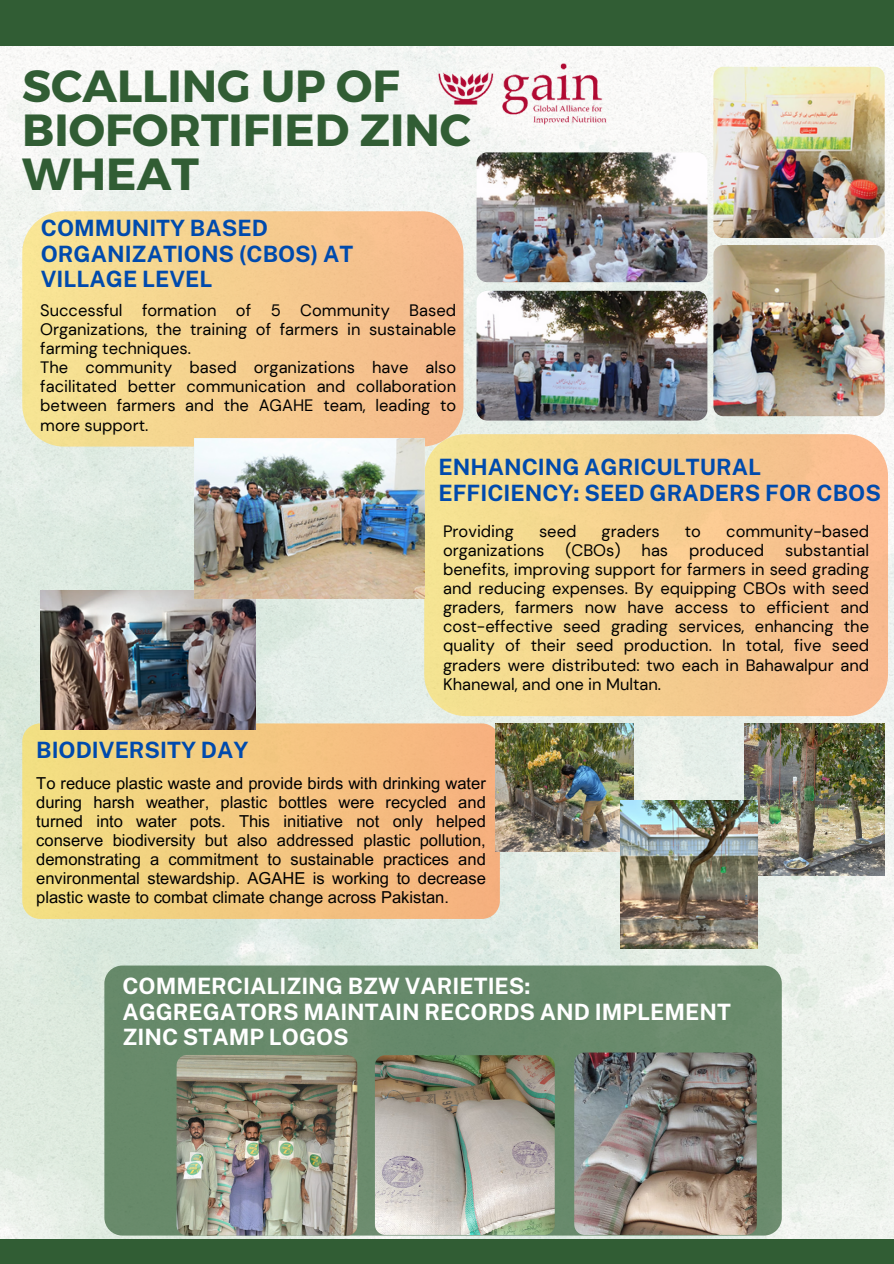
<style>
.page{position:relative;width:894px;height:1264px;background:#fff}
.page>*{position:absolute;margin:0;border:0;box-sizing:border-box;transform-origin:0 0}
.t1{font:700 45px/43.8px "Montserrat";color:#315d34}
.t2{font:700 22.5px/25.8px "Public Sans";color:#004aad}
.t3{font:700 22.5px/25.5px "Public Sans";color:#fff}
.t4{font:16.5px/19.2px "DM Sans";color:#000;text-align:justify}
.t5{font:16.5px/19.2px "Arial MT Pro";color:#000;text-align:justify}
</style>
<div class="page">
<img style="left:0;top:45px;width:893px;height:1193px">
<img style="left:713px;top:67px;width:171px;height:171px;border-radius:10px">
<img style="left:476px;top:152px;width:231px;height:130px;border-radius:11px">
<div style="left:22px;top:723px;width:477px;height:196px;background:linear-gradient(to right,#f0df82,#f6af7f);border-radius:18px"></div>
<div style="left:104px;top:965px;width:677px;height:270px;background:#688a6b"></div>
<div style="left:0;top:0;width:893px;height:45px;background:#315d34"></div>
<div style="left:0;top:1238px;width:893px;height:25px;background:#315d34"></div>
<svg style="left:22px;top:211px;width:441px;height:235px;background:#f5ce90"></svg>
<img style="left:435px;top:45px;width:174px;height:97px">
<img style="left:713px;top:245px;width:171px;height:171px;border-radius:10px">
<img style="left:476px;top:291px;width:231px;height:129px;border-radius:11px">
<svg style="left:424px;top:434px;width:463px;height:282px;background:#f5ce90"></svg>
<img style="left:41px;top:590px;width:215px;height:139px">
<img style="left:194px;top:438px;width:230px;height:160px">
<img style="left:495px;top:723px;width:138px;height:128px">
<img style="left:744px;top:723px;width:140px;height:152px">
<img style="left:620px;top:801px;width:137px;height:147px">
<img style="left:375px;top:1055px;width:179px;height:179px;border-radius:10px">
<img style="left:176px;top:1054px;width:181px;height:181px;border-radius:10px">
<img style="left:574px;top:1052px;width:182px;height:182px;border-radius:10px">
<h1 class="t1" style="left:22px;top:62px;width:450px">SCALLING UP OF<br>BIOFORTIFIED ZINC<br>WHEAT</h1>
<p class="t2" style="left:41px;top:215px;width:314px">COMMUNITY BASED<br>ORGANIZATIONS (CBOS) AT<br>VILLAGE LEVEL</p>
<p class="t4" style="left:40px;top:300px;width:417px">Successful formation of 5 Community Based Organizations, the training of farmers in sustainable farming techniques.</p>
<p class="t4" style="left:40px;top:358px;width:417px">The community based organizations have also facilitated better communication and collaboration between farmers and the AGAHE team, leading to more support.</p>
<p class="t2" style="left:438px;top:454px;width:444px">ENHANCING AGRICULTURAL<br>EFFICIENCY: SEED GRADERS FOR CBOS</p>
<p class="t2" style="left:36px;top:736px;width:213px">BIODIVERSITY DAY</p>
<p class="t4" style="left:443px;top:521px;width:72px">Providing</p>
<p class="t4" style="left:539px;top:521px;width:39px">seed</p>
<p class="t4" style="left:601px;top:521px;width:59px">graders</p>
<p class="t4" style="left:684px;top:521px;width:18px">to</p>
<p class="t4" style="left:726px;top:521px;width:144px">community-based</p>
<p class="t4" style="left:443px;top:540px;width:103px">organizations</p>
<p class="t4" style="left:565px;top:540px;width:57px">(CBOs)</p>
<p class="t4" style="left:641px;top:540px;width:28px">has</p>
<p class="t4" style="left:689px;top:540px;width:77px">produced</p>
<p class="t4" style="left:443px;top:540px;width:427px;text-indent:342px">substantial benefits, improving support for farmers in seed grading and reducing expenses. By equipping CBOs with seed graders, farmers now have access to efficient and cost-effective seed grading services, enhancing the quality of their seed production. In total, five seed graders were distributed: two each in Bahawalpur and Khanewal, and one in Multan.</p>
<h2 class="t5" style="left:36px;top:775px;width:451px">To reduce plastic waste and provide birds with drinking water during harsh weather, plastic bottles were recycled and turned into water pots. This initiative not only helped conserve biodiversity but also addressed plastic pollution, demonstrating a commitment to sustainable practices and environmental stewardship. AGAHE is working to decrease plastic waste to combat climate change across Pakistan.</h2>
<p class="t3" style="left:122px;top:973px;width:609px">COMMERCIALIZING BZW VARIETIES:<br>AGGREGATORS MAINTAIN RECORDS AND IMPLEMENT<br>ZINC STAMP LOGOS</p>
</div>
